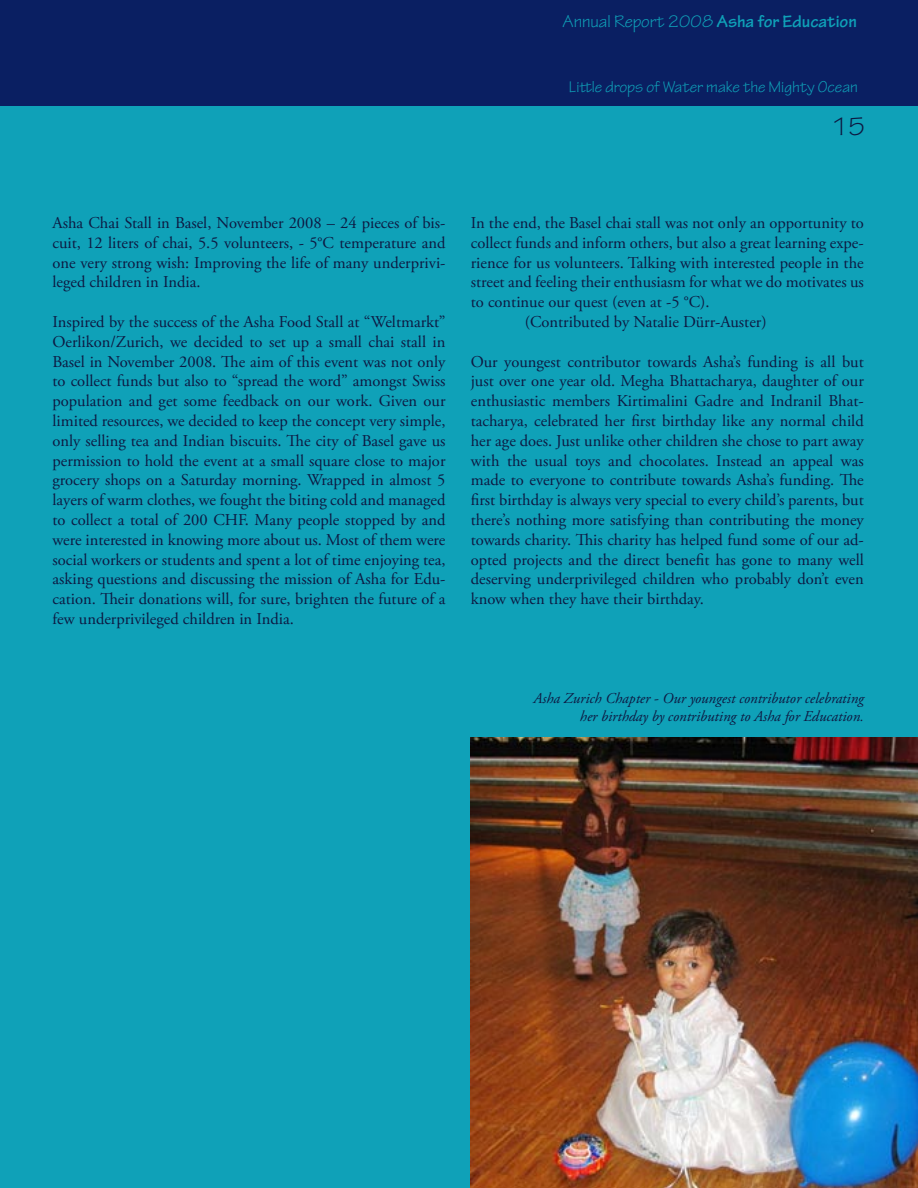
<style>
.page{position:relative;width:918px;height:1188px;background:#0fa1b8}
.page>*{position:absolute;margin:0;border:0;box-sizing:border-box;transform-origin:0 0}
.t1{font:27px "Tekton Pro";color:#0d1942}
.t2{font:18px "Tekton Pro";color:#0fa1b8}
.t3{font:16.5px/19.8px "Adobe Garamond Pro";color:#0d1942;text-align:justify}
.t4{font:16.5px "Tekton Pro";color:#0fa1b8}
.t5{font:italic 15px/18px "Adobe Garamond Pro";color:#0d1942;text-align:right}
.s1{font-weight:700}
</style>
<div class="page">
<div style="left:0;top:0;width:918px;height:106px;background:#0a1f62"></div>
<img style="left:471px;top:737px;width:447px;height:451px">
<p class="t2" style="left:563px;top:11px;width:296px">Annual Report 2008 <span class="s1">Asha for Education</span></p>
<p class="t4" style="left:569px;top:77px;width:291px">Little drops of Water make the Mighty Ocean</p>
<p class="t1" style="left:831px;top:111px;width:36px">15</p>
<p class="t3" style="left:52px;top:213px;width:395px">Asha Chai Stall in Basel, November 2008 – 24 pieces of bis&shy;cuit, 12 liters of chai, 5.5 volunteers, - 5°C temperature and one very strong wish: Improving the life of many underprivi&shy;leged children in India.</p>
<p class="t3" style="left:52px;top:312px;width:395px">Inspired by the success of the Asha Food Stall at “Weltmarkt” Oerlikon/Zurich, we decided to set up a small chai stall in Basel in November 2008. The aim of this event was not only to collect funds but also to “spread the word” amongst Swiss population and get some feedback on our work. Given our limited resources, we decided to keep the concept very simple, only selling tea and Indian biscuits. The city of Basel gave us permission to hold the event at a small square close to major grocery shops on a Saturday morning. Wrapped in almost 5 layers of warm clothes, we fought the biting cold and managed to collect a total of 200 CHF. Many people stopped by and were interested in knowing more about us. Most of them were social workers or students and spent a lot of time enjoying tea, asking questions and discussing the mission of Asha for Edu&shy;cation. Their donations will, for sure, brighten the future of a few underprivileged children in India.</p>
<p class="t3" style="left:471px;top:213px;width:395px">In the end, the Basel chai stall was not only an opportunity to collect funds and inform others, but also a great learning expe&shy;rience for us volunteers. Talking with interested people in the street and feeling their enthusiasm for what we do motivates us to continue our quest (even at -5 °C).</p>
<p class="t3" style="left:525px;top:312px;width:243px">(Contributed by Natalie Dürr-Auster)</p>
<p class="t3" style="left:471px;top:352px;width:395px">Our youngest contributor towards Asha’s funding is all but just over one year old. Megha Bhattacharya, daughter of our enthusiastic members Kirtimalini Gadre and Indranil Bhat&shy;tacharya, celebrated her first birthday like any normal child her age does. Just unlike other children she chose to part away with the usual toys and chocolates. Instead an appeal was made to everyone to contribute towards Asha’s funding. The first birthday is always very special to every child’s parents, but there’s nothing more satisfying than contributing the money towards charity. This charity has helped fund some of our ad&shy;opted projects and the direct benefit has gone to many well deserving underprivileged children who probably don’t even know when they have their birthday.</p>
<p class="t5" style="left:533px;top:690px;width:332px">Asha Zurich Chapter - Our youngest contributor celebrating her birthday by contributing to Asha for Education.</p>
</div>
